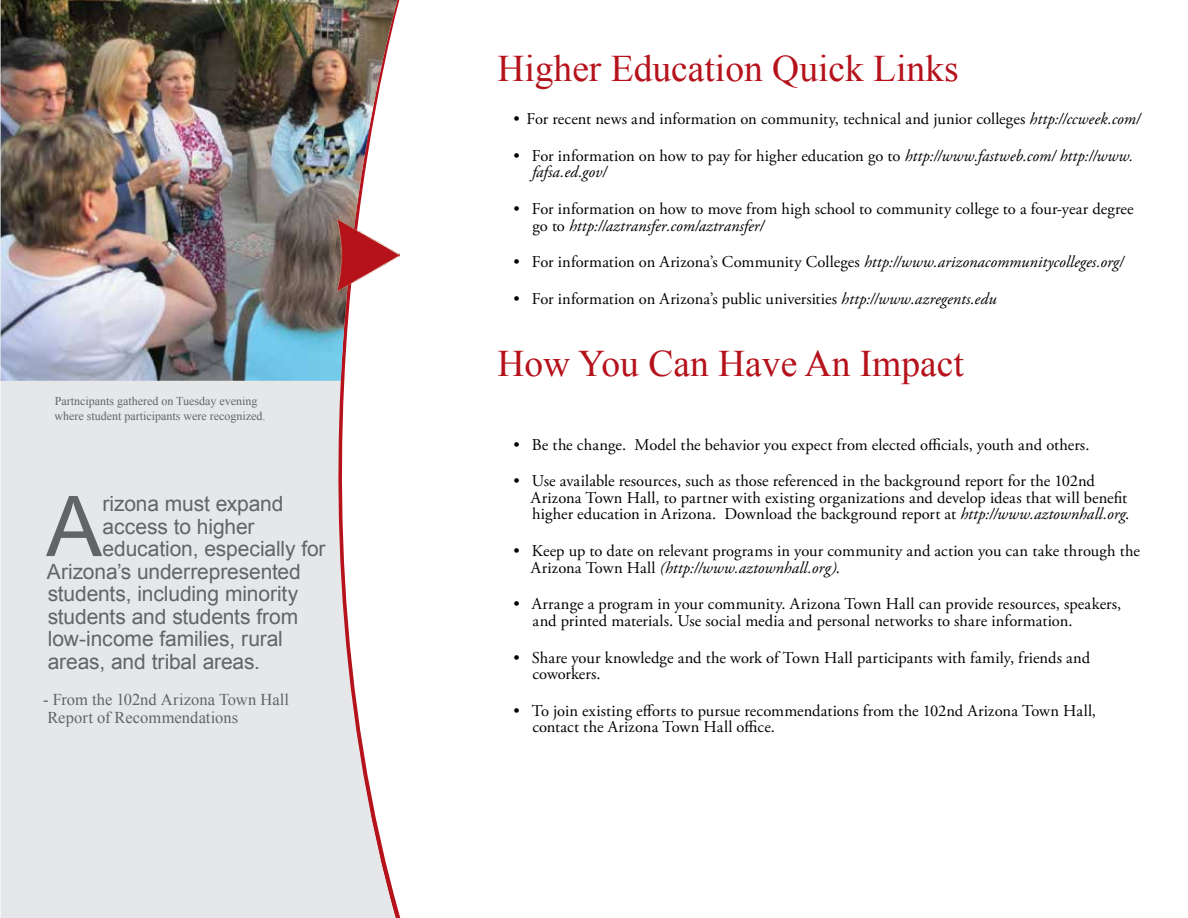
<style>
.page{position:relative;width:1188px;height:918px;background:#fff}
.page>*{position:absolute;margin:0;border:0;box-sizing:border-box;transform-origin:0 0}
.t1{font:83.85px "Arial";color:#636466}
.t2{font:37.5px "Times New Roman";color:#b5121b}
.t3{font:21px "Arial";letter-spacing:-.005em;color:#636466}
.t4{font:16.5px/16.5px "Adobe Garamond Pro";letter-spacing:.005em;color:#000}
.t5{font:16.5px/18px "Times New Roman";color:#636466}
.t6{font:12px/14.4px "Times New Roman";color:#636466}
.s1{font-style:italic}
</style>
<div class="page">
<svg style="left:1px;top:0;width:400px;height:918px;background:#e8e7e8"></svg>
<img style="left:1px;top:0;width:396px;height:381px">
<img style="left:328px;top:198px;width:71px;height:109px">
<p class="t6" style="left:54px;top:394px;width:212px">Partncipants gathered on Tuesday evening where student participants were recognized.</p>
<h1 class="t1" style="left:46px;top:472px;width:57px">A</h1>
<p class="t3" style="left:103px;top:490px;width:182px">rizona must expand</p>
<p class="t3" style="left:103px;top:512px;width:153px">access to higher</p>
<p class="t3" style="left:103px;top:535px;width:225px">education, especially for</p>
<p class="t3" style="left:47px;top:557px;width:255px">Arizona’s underrepresented</p>
<p class="t3" style="left:48px;top:580px;width:252px">students, including minority</p>
<p class="t3" style="left:48px;top:602px;width:252px">students and students from</p>
<p class="t3" style="left:48px;top:625px;width:237px">low-income families, rural</p>
<p class="t3" style="left:48px;top:647px;width:214px">areas, and tribal areas.</p>
<p class="t5" style="left:43px;top:690px;width:247px">- From the 102nd Arizona Town Hall<br>Report of Recommendations</p>
<h2 class="t2" style="left:497px;top:43px;width:463px">Higher Education Quick Links</h2>
<p class="t4" style="left:513px;top:111px;width:628px">• For recent news and information on community, technical and junior colleges <span class="s1">http://ccweek.com/</span></p>
<p class="t4" style="left:532px;top:148px;width:603px;text-indent:-19px">• For information on how to pay for higher education go to <span class="s1">http://www.fastweb.com/ http://www. fafsa.ed.gov/</span></p>
<p class="t4" style="left:532px;top:201px;width:603px;text-indent:-19px">• For information on how to move from high school to community college to a four-year degree go to <span class="s1">http://aztransfer.com/aztransfer/</span></p>
<p class="t4" style="left:513px;top:255px;width:612px">• For information on Arizona’s Community Colleges <span class="s1">http://www.arizonacommunitycolleges.org/</span></p>
<p class="t4" style="left:513px;top:291px;width:485px">• For information on Arizona’s public universities <span class="s1">http://www.azregents.edu</span></p>
<h2 class="t2" style="left:497px;top:338px;width:468px">How You Can Have An Impact</h2>
<p class="t4" style="left:513px;top:437px;width:578px">• Be the change. Model the behavior you expect from elected officials, youth and others.</p>
<p class="t4" style="left:531px;top:474px;width:600px;text-indent:-17px">• Use available resources, such as those referenced in the background report for the 102nd<br>Arizona Town Hall, to partner with existing organizations and develop ideas that will benefit higher education in Arizona. Download the background report at <span class="s1">http://www.aztownhall.org</span>.</p>
<p class="t4" style="left:531px;top:543px;width:611px;text-indent:-17px">• Keep up to date on relevant programs in your community and action you can take through the<br>Arizona Town Hall <span class="s1">(http://www.aztownhall.org)</span>.</p>
<p class="t4" style="left:533px;top:597px;width:590px;text-indent:-19px">• Arrange a program in your community. Arizona Town Hall can provide resources, speakers, and printed materials. Use social media and personal networks to share information.</p>
<p class="t4" style="left:532px;top:650px;width:559px;text-indent:-19px">• Share your knowledge and the work of Town Hall participants with family, friends and coworkers.</p>
<p class="t4" style="left:532px;top:703px;width:565px;text-indent:-19px">• To join existing efforts to pursue recommendations from the 102nd Arizona Town Hall, contact the Arizona Town Hall office.</p>
</div>
